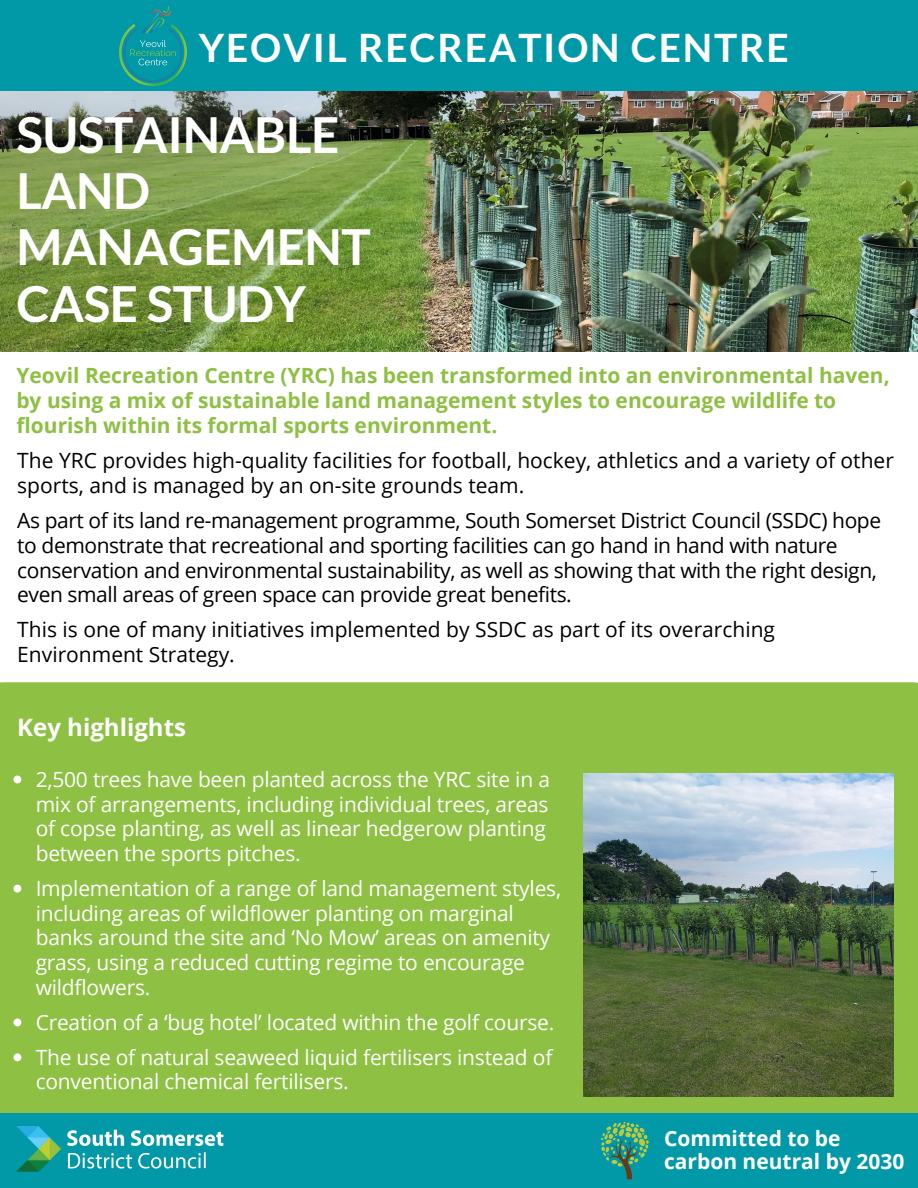
<style>
.page{position:relative;width:918px;height:1188px;background:#fff}
.page>*{position:absolute;margin:0;border:0;box-sizing:border-box;transform-origin:0 0}
.t1{font:700 49.5px/56.2px "Lato";letter-spacing:-.01em;color:#fff}
.t2{font:700 39px "Lato";letter-spacing:.045em;color:#fff}
.t3{font:700 24px "Open Sans";color:#fff}
.t4{font:21px/24.8px "Open Sans";letter-spacing:-.01em;color:#fff}
.t5{font:21px/24.8px "Open Sans";letter-spacing:-.02em;color:#000}
.t6{font:21px/24.8px "Open Sans";color:#000}
.t7{font:700 21px/24.8px "Open Sans";color:#8dc043}
.t8{font:700 21px "Open Sans";color:#fff}
</style>
<div class="page">
<div style="left:0;top:0;width:918px;height:92px;background:#0199a7"></div>
<div style="left:0;top:682px;width:918px;height:431px;background:#8dc043"></div>
<div style="left:0;top:1113px;width:918px;height:75px;background:#0199a7"></div>
<img style="left:16px;top:1127px;width:207px;height:45px">
<svg style="left:600px;top:1122px;width:49px;height:57px"></svg>
<img style="left:0;top:92px;width:918px;height:260px">
<img style="left:120px;top:6px;width:66px;height:79px">
<svg style="left:13px;top:776px;width:8px;height:7px"></svg>
<svg style="left:13px;top:885px;width:8px;height:8px"></svg>
<svg style="left:13px;top:1019px;width:8px;height:7px"></svg>
<svg style="left:13px;top:1053px;width:8px;height:8px"></svg>
<img style="left:583px;top:774px;width:311px;height:322px">
<p class="t2" style="left:199px;top:23px;width:592px">YEOVIL RECREATION CENTRE</p>
<p class="t1" style="left:16px;top:106px;width:356px">SUSTAINABLE<br>LAND<br>MANAGEMENT</p>
<p class="t1" style="left:16px;top:274px;width:291px">CASE STUDY</p>
<p class="t7" style="left:16px;top:363px;width:875px">Yeovil Recreation Centre (YRC) has been transformed into an environmental haven, by using a mix of sustainable land management styles to encourage wildlife to flourish within its formal sports environment.</p>
<p class="t6" style="left:17px;top:448px;width:878px">The YRC provides high-quality facilities for football, hockey, athletics and a variety of other sports, and is managed by an on-site grounds team.</p>
<p class="t5" style="left:17px;top:508px;width:865px">As part of its land re-management programme, South Somerset District Council (SSDC) hope to demonstrate that recreational and sporting facilities can go hand in hand with nature conservation and environmental sustainability, as well as showing that with the right design, even small areas of green space can provide great benefits.</p>
<p class="t6" style="left:17px;top:617px;width:759px">This is one of many initiatives implemented by SSDC as part of its overarching<br>Environment Strategy.</p>
<p class="t3" style="left:17px;top:710px;width:170px">Key highlights</p>
<p class="t4" style="left:36px;top:766px;width:516px">2,500 trees have been planted across the YRC site in a mix of arrangements, including individual trees, areas of copse planting, as well as linear hedgerow planting between the sports pitches.</p>
<p class="t4" style="left:36px;top:875px;width:527px">Implementation of a range of land management styles, including areas of wildflower planting on marginal banks around the site and ‘No Mow’ areas on amenity grass, using a reduced cutting regime to encourage wildflowers.</p>
<p class="t4" style="left:36px;top:1009px;width:520px">Creation of a ‘bug hotel’ located within the golf course.</p>
<p class="t4" style="left:36px;top:1044px;width:518px">The use of natural seaweed liquid fertilisers instead of conventional chemical fertilisers.</p>
<p class="t8" style="left:664px;top:1123px;width:178px">Committed to be</p>
<p class="t8" style="left:664px;top:1147px;width:242px">carbon neutral by 2030</p>
</div>
